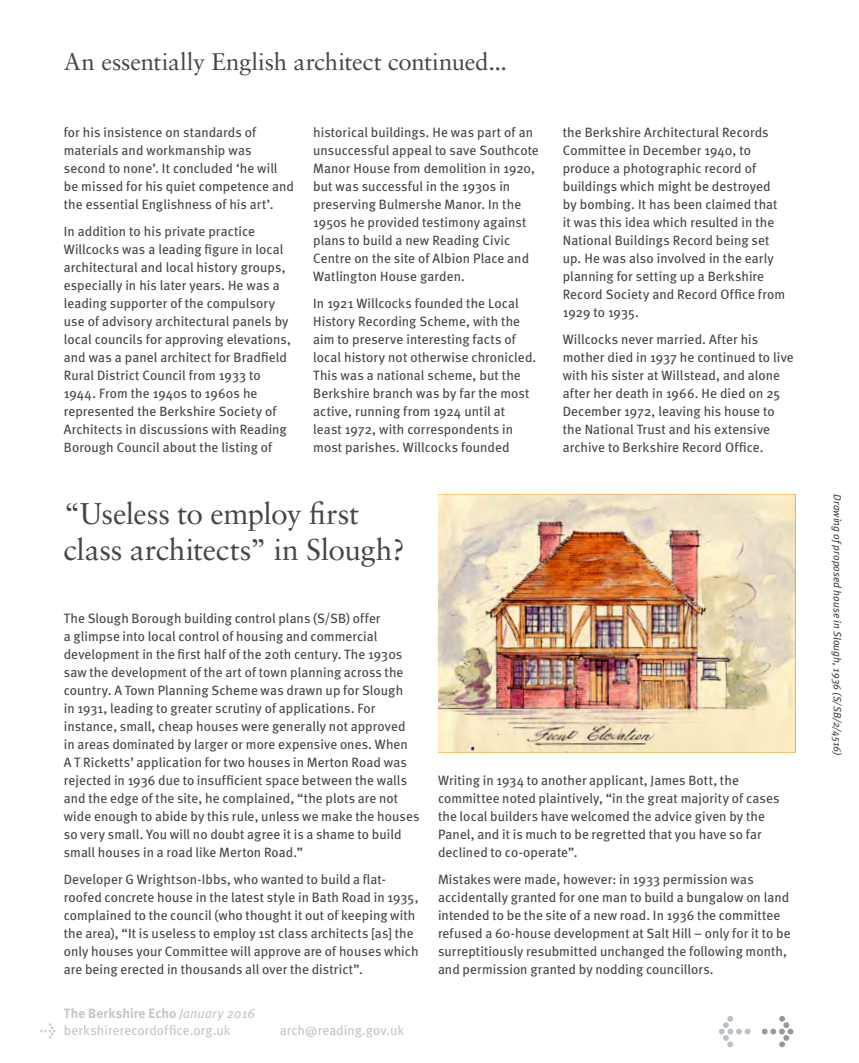
<style>
.page{position:relative;width:859px;height:1063px;background:#fff}
.page>*{position:absolute;margin:0;border:0;box-sizing:border-box;transform-origin:0 0}
.t1{font:30px/36px "Sabon";letter-spacing:-.01em;color:#484644}
.t2{font:24px "Sabon";letter-spacing:-.005em;color:#484644}
.t3{font:13.5px/18px "Meta";letter-spacing:.005em;color:#484644}
.t4{font:13.5px/16.5px "Meta";letter-spacing:.005em;color:#c7c5c5}
.t5{font:italic 10.5px "Meta";letter-spacing:.005em;color:#484644}
.s1{font-weight:700}
.s2{font-style:italic}
</style>
<div class="page">
<img style="left:438px;top:494px;width:357px;height:259px">
<svg style="left:719px;top:1016px;width:32px;height:31px"></svg>
<svg style="left:40px;top:1023px;width:16px;height:16px"></svg>
<svg style="left:761px;top:1016px;width:32px;height:31px"></svg>
<h2 class="t2" style="left:64px;top:47px;width:445px">An essentially English architect continued...</h2>
<p class="t3" style="left:64px;top:123px;width:232px">for his insistence on standards of materials and workmanship was second to none’. It concluded ‘he will be missed for his quiet competence and the essential Englishness of his art’.</p>
<p class="t3" style="left:64px;top:222px;width:229px">In addition to his private practice Willcocks was a leading figure in local architectural and local history groups, especially in his later years. He was a leading supporter of the compulsory use of advisory architectural panels by local councils for approving elevations, and was a panel architect for Bradfield Rural District Council from 1933 to 1944. From the 1940s to 1960s he represented the Berkshire Society of Architects in discussions with Reading Borough Council about the listing of</p>
<p class="t3" style="left:313px;top:123px;width:227px">historical buildings. He was part of an unsuccessful appeal to save Southcote Manor House from demolition in 1920, but was successful in the 1930s in preserving Bulmershe Manor. In the 1950s he provided testimony against plans to build a new Reading Civic Centre on the site of Albion Place and Watlington House garden.</p>
<p class="t3" style="left:313px;top:294px;width:225px">In 1921 Willcocks founded the Local History Recording Scheme, with the aim to preserve interesting facts of local history not otherwise chronicled.<br>This was a national scheme, but the Berkshire branch was by far the most active, running from 1924 until at least 1972, with correspondents in most parishes. Willcocks founded</p>
<p class="t3" style="left:563px;top:123px;width:224px">the Berkshire Architectural Records Committee in December 1940, to produce a photographic record of buildings which might be destroyed by bombing. It has been claimed that it was this idea which resulted in the National Buildings Record being set up. He was also involved in the early planning for setting up a Berkshire Record Society and Record Office from 1929 to 1935.</p>
<p class="t3" style="left:563px;top:330px;width:233px">Willcocks never married. After his mother died in 1937 he continued to live with his sister at Willstead, and alone after her death in 1966. He died on 25<br>December 1972, leaving his house to the National Trust and his extensive archive to Berkshire Record Office.</p>
<h1 class="t1" style="left:64px;top:495px;width:343px">“Useless to employ first class architects” in Slough?</h1>
<p class="t5" style="left:843px;top:494px;width:263px;rotate:90deg">Drawing of proposed house in Slough, 1936 (S/SB/2/4516)</p>
<p class="t3" style="left:64px;top:609px;width:357px">The Slough Borough building control plans (S/SB) offer<br>a glimpse into local control of housing and commercial development in the first half of the 20th century. The 1930s saw the development of the art of town planning across the country. A Town Planning Scheme was drawn up for Slough<br>in 1931, leading to greater scrutiny of applications. For instance, small, cheap houses were generally not approved in areas dominated by larger or more expensive ones. When<br>A T Ricketts’ application for two houses in Merton Road was rejected in 1936 due to insufficient space between the walls and the edge of the site, he complained, “the plots are not wide enough to abide by this rule, unless we make the houses so very small. You will no doubt agree it is a shame to build small houses in a road like Merton Road.”</p>
<p class="t3" style="left:64px;top:870px;width:356px">Developer G Wrightson-Ibbs, who wanted to build a flat&shy;roofed concrete house in the latest style in Bath Road in 1935, complained to the council (who thought it out of keeping with the area), “It is useless to employ 1st class architects [as] the only houses your Committee will approve are of houses which are being erected in thousands all over the district”.</p>
<p class="t3" style="left:438px;top:771px;width:343px">Writing in 1934 to another applicant, James Bott, the committee noted plaintively, “in the great majority of cases the local builders have welcomed the advice given by the Panel, and it is much to be regretted that you have so far declined to co-operate”.</p>
<p class="t3" style="left:438px;top:870px;width:354px">Mistakes were made, however: in 1933 permission was accidentally granted for one man to build a bungalow on land intended to be the site of a new road. In 1936 the committee refused a 60-house development at Salt Hill – only for it to be surreptitiously resubmitted unchanged the following month, and permission granted by nodding councillors.</p>
<p class="t4" style="left:64px;top:1005px;width:193px"><span class="s1">The Berkshire Echo</span> <span class="s2">January 2016 </span>berkshirerecordoffice.org.uk</p>
<p class="t4" style="left:280px;top:1022px;width:126px">arch@reading.gov.uk</p>
</div>
